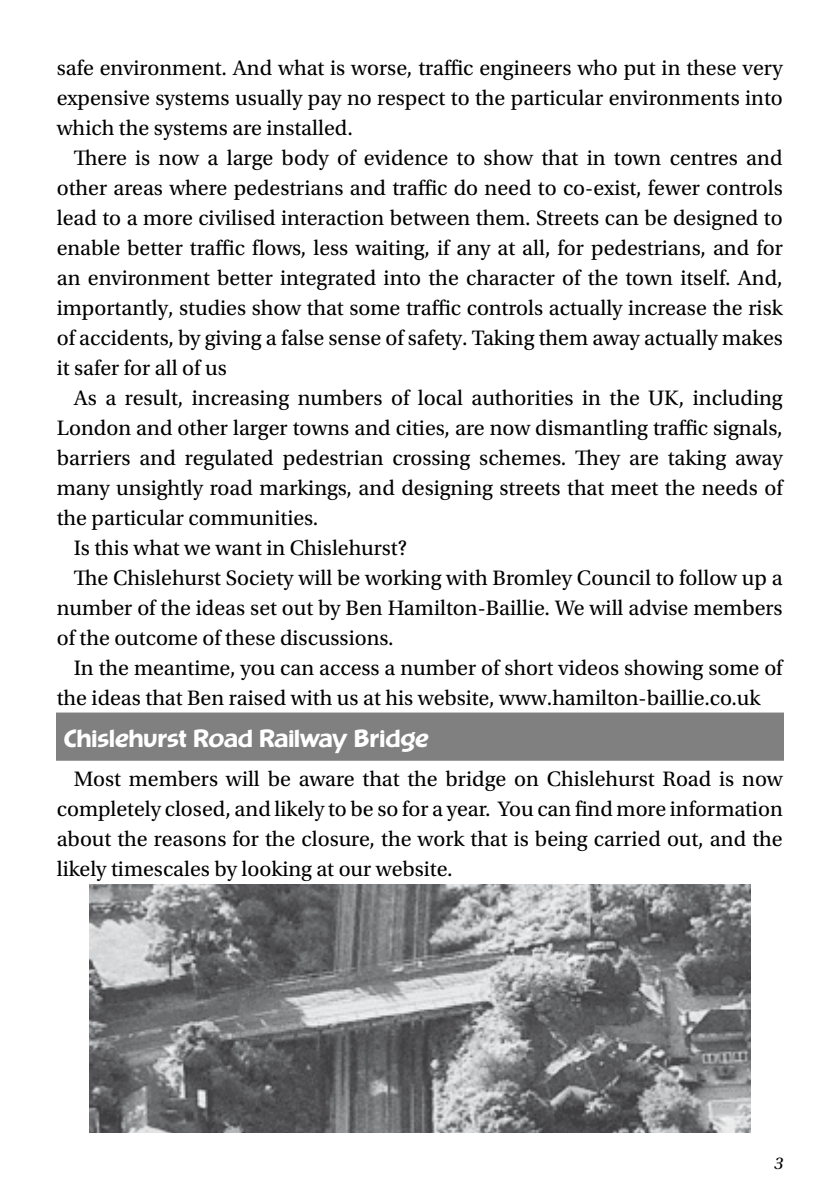
<style>
.page{position:relative;width:840px;height:1191px;background:#fff}
.page>*{position:absolute;margin:0;border:0;box-sizing:border-box;transform-origin:0 0}
.t1{font:500 26px "Burghley";color:#fff}
.t2{font:22px/30px "Utopia Std";color:#000;text-align:justify}
.t3{font:italic 18px "Utopia Std";color:#000}
</style>
<div class="page">
<div style="left:57px;top:713px;width:725px;height:46px;background:#808080"></div>
<img style="left:90px;top:884px;width:659px;height:248px">
<p class="t2" style="left:57px;top:53px;width:727px">safe environment. And what is worse, traffic engineers who put in these very expensive systems usually pay no respect to the particular environments into which the systems are installed.</p>
<p class="t2" style="left:57px;top:143px;width:727px;text-indent:17px">There is now a large body of evidence to show that in town centres and other areas where pedestrians and traffic do need to co-exist, fewer controls lead to a more civilised interaction between them. Streets can be designed to enable better traffic flows, less waiting, if any at all, for pedestrians, and for an environment better integrated into the character of the town itself. And, importantly, studies show that some traffic controls actually increase the risk of accidents, by giving a false sense of safety. Taking them away actually makes it safer for all of us</p>
<p class="t2" style="left:74px;top:383px;width:710px">As a result, increasing numbers of local authorities in the UK, including</p>
<p class="t2" style="left:57px;top:413px;width:727px">London and other larger towns and cities, are now dismantling traffic signals,</p>
<p class="t2" style="left:57px;top:443px;width:727px">barriers and regulated pedestrian crossing schemes. They are taking away</p>
<p class="t2" style="left:57px;top:473px;width:727px">many unsightly road markings, and designing streets that meet the needs of</p>
<p class="t2" style="left:57px;top:503px;width:263px">the particular communities.</p>
<p class="t2" style="left:74px;top:533px;width:334px">Is this what we want in Chislehurst?</p>
<p class="t2" style="left:74px;top:563px;width:710px">The Chislehurst Society will be working with Bromley Council to follow up a</p>
<p class="t2" style="left:57px;top:593px;width:727px">number of the ideas set out by Ben Hamilton-Baillie. We will advise members</p>
<p class="t2" style="left:57px;top:623px;width:338px">of the outcome of these discussions.</p>
<p class="t2" style="left:74px;top:653px;width:710px">In the meantime, you can access a number of short videos showing some of</p>
<p class="t2" style="left:57px;top:683px;width:704px">the ideas that Ben raised with us at his website, www.hamilton-baillie.co.uk</p>
<p class="t1" style="left:64px;top:723px;width:367px">Chislehurst Road Railway Bridge</p>
<p class="t2" style="left:57px;top:764px;width:727px;text-indent:17px">Most members will be aware that the bridge on Chislehurst Road is now completely closed, and likely to be so for a year. You can find more information about the reasons for the closure, the work that is being carried out, and the likely timescales by looking at our website.</p>
<p class="t3" style="left:773px;top:1153px;width:10px">3</p>
</div>
